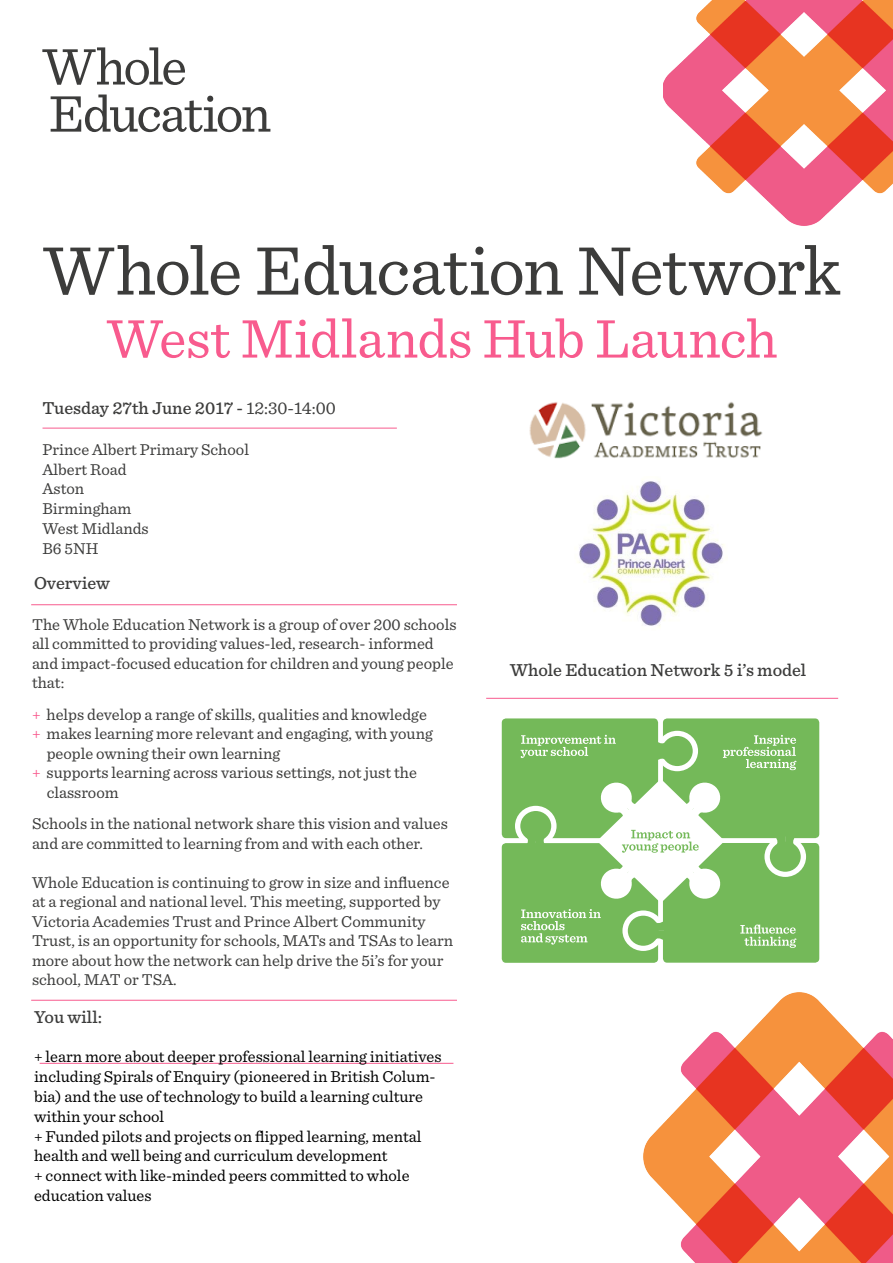
<style>
.page{position:relative;width:893px;height:1263px;background:#fff}
.page>*{position:absolute;margin:0;border:0;box-sizing:border-box;transform-origin:0 0}
.t1{font:72px "Sentinel";letter-spacing:-.025em;color:#3c3c3b}
.t2{font:57px "Sentinel";letter-spacing:-.005em;color:#f85b8e}
.t3{font:54px/47.1px "Sentinel";letter-spacing:-.045em;color:#3c3c3b}
.t4{font:500 18px "Sentinel";color:#3c3c3b}
.t5{font:16.5px/19.5px "Sentinel";color:#3c3c3b}
.t6{font:16.5px/19.8px "Sentinel";color:#000}
.s1{font-weight:400}
.s2{color:#f85b8e}
</style>
<div class="page">
<img style="left:664px;top:0;width:229px;height:226px">
<img style="left:643px;top:992px;width:250px;height:271px">
<hr style="left:43px;top:428px;width:354px;height:1px;background:#f85b8e">
<hr style="left:40px;top:1063px;width:413px;height:1px;background:#f85b8e">
<div style="left:502px;top:718px;width:156px;height:120px;background:#74b959;border-radius:4px"></div>
<div style="left:515px;top:806px;width:42px;height:40px;background:#fff;border-radius:50%"></div>
<div style="left:663px;top:718px;width:156px;height:120px;background:#74b959;border-radius:4px"></div>
<div style="left:502px;top:843px;width:156px;height:120px;background:#74b959;border-radius:4px"></div>
<div style="left:663px;top:843px;width:156px;height:120px;background:#74b959;border-radius:4px"></div>
<div style="left:520px;top:811px;width:31px;height:30px;background:#74b959;border-radius:50%"></div>
<svg style="left:522px;top:832px;width:28px;height:12px"></svg>
<div style="left:656px;top:731px;width:42px;height:40px;background:#fff;border-radius:50%"></div>
<div style="left:662px;top:736px;width:31px;height:30px;background:#74b959;border-radius:50%"></div>
<svg style="left:656px;top:738px;width:14px;height:26px"></svg>
<div style="left:764px;top:836px;width:42px;height:41px;background:#fff;border-radius:50%"></div>
<div style="left:770px;top:842px;width:31px;height:30px;background:#74b959;border-radius:50%"></div>
<svg style="left:771px;top:836px;width:28px;height:15px"></svg>
<svg style="left:622px;top:910px;width:42px;height:41px"></svg>
<div style="left:628px;top:916px;width:31px;height:30px;background:#74b959;border-radius:50%"></div>
<svg style="left:650px;top:917px;width:14px;height:27px"></svg>
<svg style="left:521px;top:735px;width:95px;height:23px"></svg>
<svg style="left:740px;top:924px;width:56px;height:24px"></svg>
<svg style="left:597px;top:779px;width:128px;height:124px"></svg>
<svg style="left:521px;top:909px;width:80px;height:35px"></svg>
<svg style="left:723px;top:735px;width:73px;height:35px"></svg>
<hr style="left:31px;top:604px;width:426px;height:1px;background:#f85b8e">
<hr style="left:486px;top:698px;width:352px;height:1px;background:#f85b8e">
<img style="left:529px;top:402px;width:234px;height:57px">
<img style="left:578px;top:481px;width:146px;height:147px">
<hr style="left:31px;top:1000px;width:426px;height:1px;background:#f85b8e">
<h3 class="t3" style="left:43px;top:40px;width:230px">Whole<br>Education</h3>
<h1 class="t1" style="left:43px;top:216px;width:799px">Whole Education Network</h1>
<h2 class="t2" style="left:107px;top:296px;width:672px">West Midlands Hub Launch</h2>
<p class="t4" style="left:43px;top:394px;width:295px">Tuesday 27th June 2017 - <span class="s1">12:30-14:00</span></p>
<p class="t5" style="left:43px;top:438px;width:208px">Prince Albert Primary School<br>Albert Road<br>Aston<br>Birmingham<br>West Midlands<br>B6 5NH</p>
<p class="t4" style="left:34px;top:569px;width:77px">Overview</p>
<p class="t5" style="left:32px;top:613px;width:426px">The Whole Education Network is a group of over 200 schools all committed to providing values-led, research- informed and impact-focused education for children and young people that:</p>
<p class="t5" style="left:32px;top:703px;width:396px"><span class="s2">+</span> helps develop a range of skills, qualities and knowledge</p>
<p class="t5" style="left:32px;top:723px;width:402px"><span class="s2">+</span> makes learning more relevant and engaging, with young</p>
<p class="t5" style="left:47px;top:742px;width:235px">people owning their own learning</p>
<p class="t5" style="left:32px;top:762px;width:386px"><span class="s2">+</span> supports learning across various settings, not just the</p>
<p class="t5" style="left:47px;top:781px;width:73px">classroom</p>
<p class="t5" style="left:32px;top:813px;width:417px">Schools in the national network share this vision and values and are committed to learning from and with each other.</p>
<p class="t5" style="left:32px;top:871px;width:423px">Whole Education is continuing to grow in size and influence at a regional and national level. This meeting, supported by Victoria Academies Trust and Prince Albert Community Trust, is an opportunity for schools, MATs and TSAs to learn more about how the network can help drive the 5i’s for your school, MAT or TSA.</p>
<p class="t4" style="left:34px;top:1003px;width:70px">You will:</p>
<p class="t6" style="left:34px;top:1046px;width:409px">+ learn more about deeper professional learning initiatives including Spirals of Enquiry (pioneered in British Colum&shy;bia) and the use of technology to build a learning culture within your school<br>+ Funded pilots and projects on flipped learning, mental health and well being and curriculum development<br>+ connect with like-minded peers committed to whole education values</p>
<p class="t4" style="left:510px;top:656px;width:298px">Whole Education Network 5 i’s model</p>
</div>
